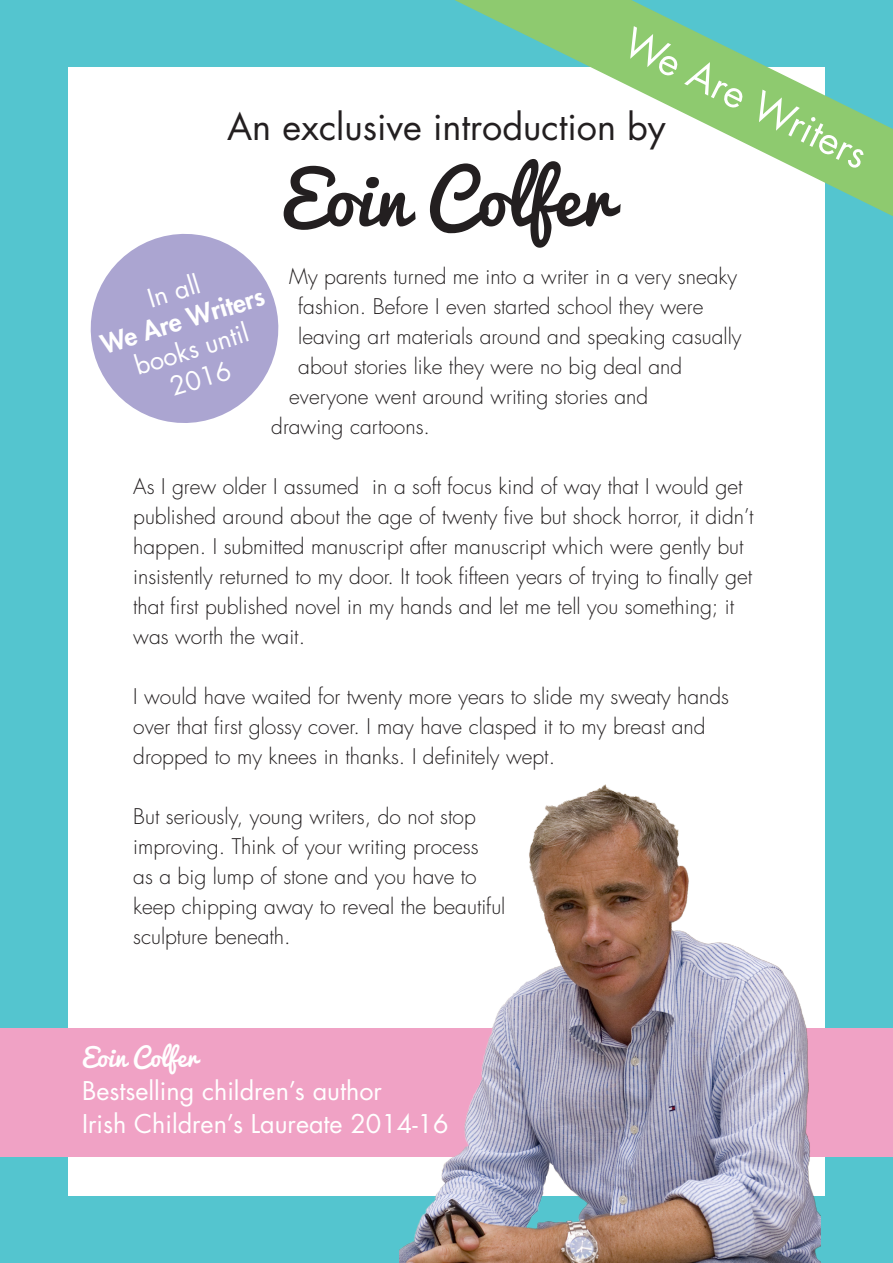
<style>
.page{position:relative;width:893px;height:1263px;background:#54c5cf}
.page>*{position:absolute;margin:0;border:0;box-sizing:border-box;transform-origin:0 0}
.t1{font:72px "Pacifico";color:#231f20}
.t2{font:39px "Futura";color:#fff}
.t3{font:36px "Futura";color:#231f20}
.t4{font:25.35px/30.5px "Futura";color:#fff;text-align:center}
.t5{font:25.2px "Futura CE";color:#fff}
.t6{font:25.2px "Pacifico";color:#fff}
.t7{font:300 21px/30px "Futura";color:#231f20}
.s1{font-family:"Futura CE";font-weight:800}
</style>
<div class="page">
<div style="left:68px;top:67px;width:757px;height:1129px;background:#fff"></div>
<div style="left:0;top:1028px;width:893px;height:129px;background:#f0a2c5"></div>
<img style="left:400px;top:784px;width:420px;height:479px">
<svg style="left:90px;top:234px;width:189px;height:189px"></svg>
<svg style="left:455px;top:0;width:438px;height:216px"></svg>
<p class="t2" style="left:637px;top:18px;width:267px;rotate:26deg">We Are Writers</p>
<p class="t3" style="left:227px;top:104px;width:440px">An exclusive introduction by</p>
<p class="t1" style="left:281px;top:159px;width:332px">Eoin Colfer</p>
<p class="t7" style="left:289px;top:262px;width:449px">My parents turned me into a writer in a very sneaky</p>
<p class="t7" style="left:298px;top:292px;width:407px">fashion. Before I even started school they were</p>
<p class="t7" style="left:298px;top:322px;width:445px">leaving art materials around and speaking casually</p>
<p class="t7" style="left:298px;top:352px;width:385px">about stories like they were no big deal and</p>
<p class="t7" style="left:289px;top:382px;width:361px">everyone went around writing stories and</p>
<p class="t7" style="left:271px;top:412px;width:160px">drawing cartoons.</p>
<p class="t7" style="left:133px;top:472px;width:622px">As I grew older I assumed in a soft focus kind of way that I would get published around about the age of twenty five but shock horror, it didn’t happen. I submitted manuscript after manuscript which were gently but insistently returned to my door. It took fifteen years of trying to finally get that first published novel in my hands and let me tell you something; it was worth the wait.</p>
<p class="t4" style="left:89px;top:301px;width:171px;rotate:-17deg">In all<br><span class="s1">We Are Writers </span>books until<br>2016</p>
<p class="t7" style="left:133px;top:682px;width:597px">I would have waited for twenty more years to slide my sweaty hands over that first glossy cover. I may have clasped it to my breast and dropped to my knees in thanks. I definitely wept.</p>
<p class="t7" style="left:133px;top:802px;width:374px">But seriously, young writers, do not stop improving. Think of your writing process<br>as a big lump of stone and you have to keep chipping away to reveal the beautiful sculpture beneath.</p>
<p class="t6" style="left:82px;top:1044px;width:117px">Eoin Colfer</p>
<p class="t5" style="left:82px;top:1075px;width:301px">Bestselling children’s author</p>
<p class="t5" style="left:82px;top:1108px;width:368px">Irish Children’s Laureate 2014-16</p>
</div>
